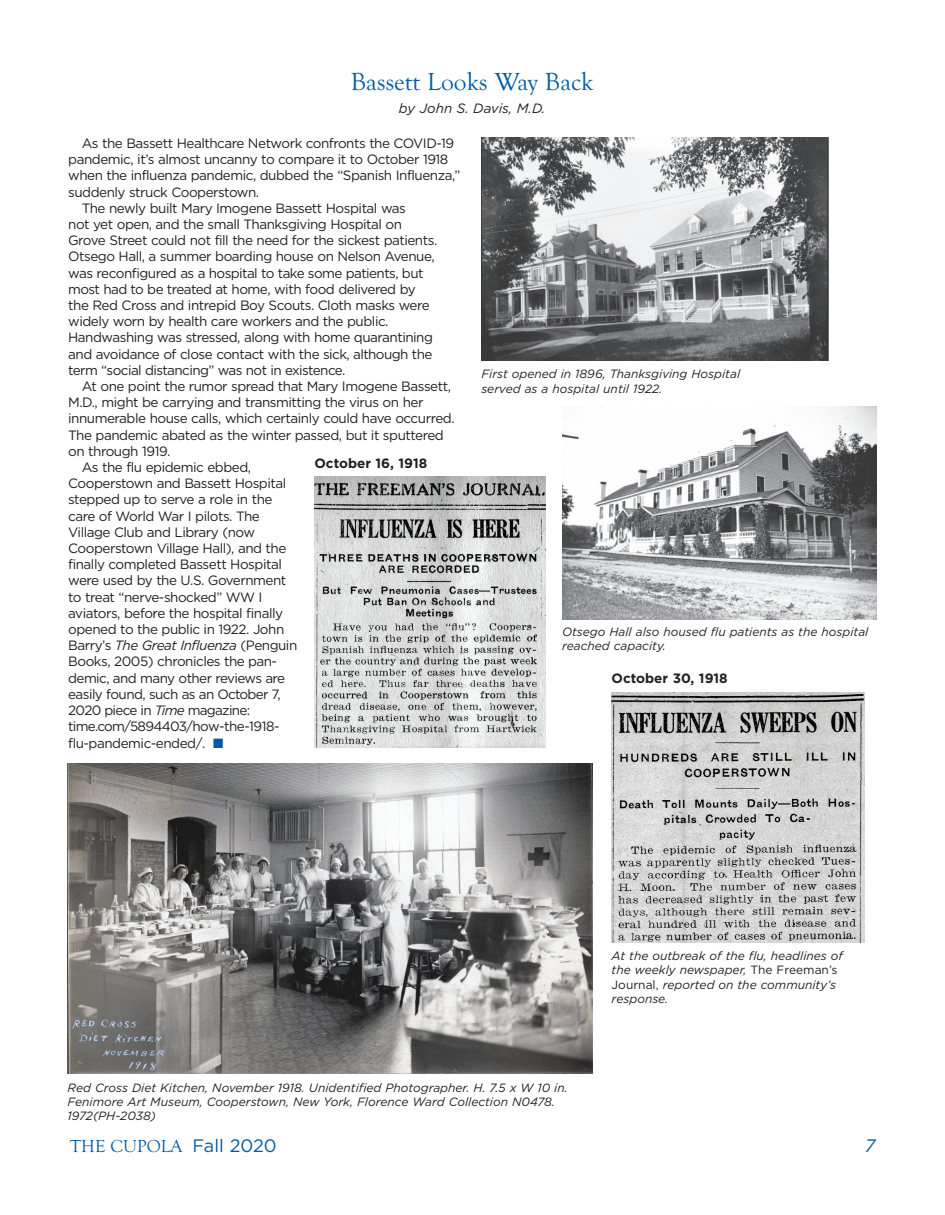
<style>
.page{position:relative;width:945px;height:1215px;background:#fff}
.page>*{position:absolute;margin:0;border:0;box-sizing:border-box;transform-origin:0 0}
.t1{font:25.5px "Goudy Old Style T";color:#015ba9}
.t2{font:18px "Goudy Old Style T";color:#015ba9}
.t3{font:italic 18px "Gotham";color:#015ba9}
.t4{font:13.5px "Gotham";letter-spacing:-.035em;color:#231f20}
.t5{font:13.5px "Gotham";letter-spacing:-.055em;color:#231f20}
.t6{font:italic 13.5px "Gotham";letter-spacing:-.035em;color:#231f20}
.t7{font:700 13.5px "Gotham";color:#231f20}
.t8{font:italic 13.5px "Gotham";color:#231f20}
.t9{font:italic 12px/14.4px "Gotham";color:#231f20}
.s1{font-style:normal}
.s2{font-style:italic}
.s3{color:#015ba9}
.s4{font-family:"Gotham"}
</style>
<div class="page">
<img style="left:612px;top:693px;width:252px;height:250px">
<img style="left:481px;top:137px;width:348px;height:223px">
<img style="left:314px;top:477px;width:232px;height:270px">
<img style="left:68px;top:764px;width:524px;height:310px">
<img style="left:562px;top:406px;width:315px;height:213px">
<h1 class="t1" style="left:351px;top:67px;width:244px">Bassett Looks Way Back</h1>
<p class="t8" style="left:399px;top:103px;width:148px">by John S. Davis, M.D.</p>
<p class="t4" style="left:82px;top:139px;width:374px">As the Bassett Healthcare Network confronts the COVID-19</p>
<p class="t4" style="left:68px;top:155px;width:382px">pandemic, it’s almost uncanny to compare it to October 1918</p>
<p class="t4" style="left:68px;top:171px;width:394px">when the influenza pandemic, dubbed the “Spanish Influenza,”</p>
<p class="t4" style="left:68px;top:187px;width:193px">suddenly struck Cooperstown.</p>
<p class="t4" style="left:82px;top:203px;width:326px">The newly built Mary Imogene Bassett Hospital was</p>
<p class="t4" style="left:68px;top:220px;width:335px">not yet open, and the small Thanksgiving Hospital on</p>
<p class="t4" style="left:68px;top:236px;width:371px">Grove Street could not fill the need for the sickest patients.</p>
<p class="t4" style="left:68px;top:252px;width:368px">Otsego Hall, a summer boarding house on Nelson Avenue,</p>
<p class="t4" style="left:68px;top:268px;width:357px">was reconfigured as a hospital to take some patients, but</p>
<p class="t4" style="left:68px;top:284px;width:349px">most had to be treated at home, with food delivered by</p>
<p class="t4" style="left:68px;top:301px;width:363px">the Red Cross and intrepid Boy Scouts. Cloth masks were</p>
<p class="t4" style="left:68px;top:317px;width:322px">widely worn by health care workers and the public.</p>
<p class="t4" style="left:68px;top:333px;width:366px">Handwashing was stressed, along with home quarantining</p>
<p class="t4" style="left:68px;top:349px;width:366px">and avoidance of close contact with the sick, although the</p>
<p class="t4" style="left:68px;top:365px;width:279px">term “social distancing” was not in existence.</p>
<p class="t4" style="left:82px;top:382px;width:371px">At one point the rumor spread that Mary Imogene Bassett,</p>
<p class="t4" style="left:68px;top:398px;width:357px">M.D., might be carrying and transmitting the virus on her</p>
<p class="t4" style="left:68px;top:414px;width:388px">innumerable house calls, which certainly could have occurred.</p>
<p class="t4" style="left:68px;top:430px;width:377px">The pandemic abated as the winter passed, but it sputtered</p>
<p class="t4" style="left:68px;top:446px;width:104px">on through 1919.</p>
<p class="t4" style="left:82px;top:463px;width:171px">As the flu epidemic ebbed,</p>
<p class="t4" style="left:68px;top:479px;width:220px">Cooperstown and Bassett Hospital</p>
<p class="t4" style="left:68px;top:495px;width:206px">stepped up to serve a role in the</p>
<p class="t4" style="left:68px;top:511px;width:193px">care of World War I pilots. The</p>
<p class="t4" style="left:68px;top:527px;width:188px">Village Club and Library (now</p>
<p class="t4" style="left:68px;top:544px;width:220px">Cooperstown Village Hall), and the</p>
<p class="t4" style="left:68px;top:560px;width:215px">finally completed Bassett Hospital</p>
<p class="t4" style="left:68px;top:576px;width:220px">were used by the U.S. Government</p>
<p class="t4" style="left:68px;top:592px;width:196px">to treat “nerve-shocked” WW I</p>
<p class="t4" style="left:68px;top:608px;width:216px">aviators, before the hospital finally</p>
<p class="t4" style="left:68px;top:625px;width:218px">opened to the public in 1922. John</p>
<p class="t6" style="left:68px;top:641px;width:231px"><span class="s1">Barry’s</span> The Great Influenza <span class="s1">(Penguin</span></p>
<p class="t4" style="left:68px;top:657px;width:210px">Books, 2005) chronicles the pan-</p>
<p class="t4" style="left:68px;top:673px;width:218px">demic, and many other reviews are</p>
<p class="t4" style="left:68px;top:689px;width:214px">easily found, such as an October 7,</p>
<p class="t5" style="left:68px;top:706px;width:183px">2020 piece in <span class="s2">Time</span> magazine:</p>
<p class="t5" style="left:68px;top:722px;width:213px">time.com/5894403/how-the-1918-</p>
<p class="t4" style="left:68px;top:738px;width:157px">flu-pandemic-ended/. <span class="s3">■</span></p>
<p class="t7" style="left:314px;top:459px;width:114px">October 16, 1918</p>
<p class="t9" style="left:481px;top:368px;width:260px">First opened in 1896, Thanksgiving Hospital served as a hospital until 1922.</p>
<p class="t9" style="left:562px;top:625px;width:308px">Otsego Hall also housed flu patients as the hospital reached capacity.</p>
<p class="t7" style="left:612px;top:674px;width:118px">October 30, 1918</p>
<p class="t9" style="left:612px;top:949px;width:233px">At the outbreak of the flu, headlines of the weekly newspaper, <span class="s1">The Freeman’s<br>Journal,</span> reported on the community’s response.</p>
<p class="t9" style="left:68px;top:1081px;width:502px">Red Cross Diet Kitchen, November 1918. Unidentified Photographer. H. 7.5 x W 10 in.<br>Fenimore Art Museum, Cooperstown, New York, Florence Ward Collection N0478.<br>1972(PH-2038)</p>
<h2 class="t2" style="left:70px;top:1135px;width:208px">THE CUPOLA <span class="s4">Fall 2020</span></h2>
<h2 class="t3" style="left:865px;top:1139px;width:12px">7</h2>
</div>
